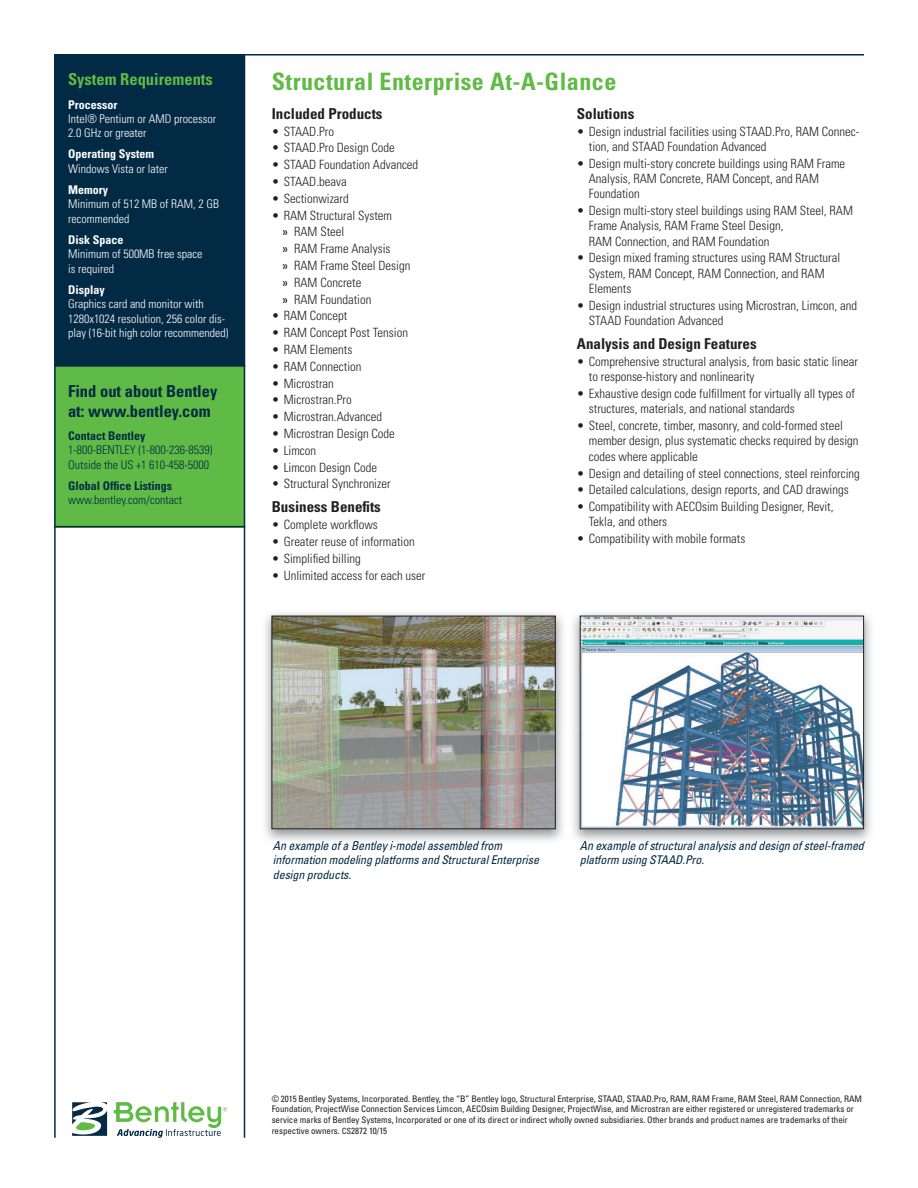
<style>
.page{position:relative;width:918px;height:1188px;background:#fff}
.page>*{position:absolute;margin:0;border:0;box-sizing:border-box;transform-origin:0 0}
.t1{font:700 condensed 24px "Univers";letter-spacing:.02em;color:#60bb46}
.t2{font:700 condensed 16.5px/19.8px "Univers";color:#032a44}
.t3{font:700 condensed 16.5px "Univers";color:#60bb46}
.t4{font:700 condensed 15px "Univers";color:#231f20}
.t5{font:300 condensed 12.75px/15.3px "Univers";color:#231f20}
.t6{font:300 condensed 12px/14.4px "Univers";color:#fff}
.t7{font:italic condensed 12px/14.4px "Univers";letter-spacing:-.01em;color:#032a44}
.t8{font:300 condensed 12px/14.4px "Univers";color:#032a44}
.t9{font:700 condensed 12px "Univers";color:#fff}
.t10{font:700 condensed 12px "Univers";color:#032a44}
.t11{font:condensed 9px/10.8px "Univers";letter-spacing:-.005em;color:#231f20}
.s1{font-weight:400}
.s2{font-size:8.55px}
</style>
<div class="page">
<div style="left:55px;top:195px;width:190px;height:332px;background:#60bb46"></div>
<hr style="left:55px;top:526px;width:190px;height:1px;background:#032a44">
<div style="left:55px;top:54px;width:190px;height:312px;background:#032a44"></div>
<hr style="left:54px;top:365px;width:191px;height:2px;background:#032a44">
<hr style="left:244px;top:54px;width:1px;height:1084px;background:#032a44">
<hr style="left:54px;top:54px;width:2px;height:1084px;background:#032a44">
<hr style="left:56px;top:54px;width:808px;height:2px;background:#032a44">
<img style="left:265px;top:615px;width:298px;height:226px">
<img style="left:272px;top:613px;width:291px;height:117px">
<img style="left:276px;top:841px;width:226px;height:3px">
<img style="left:271px;top:615px;width:285px;height:215px">
<img style="left:573px;top:615px;width:298px;height:226px">
<img style="left:573px;top:613px;width:291px;height:117px">
<img style="left:583px;top:841px;width:282px;height:3px">
<img style="left:579px;top:615px;width:285px;height:215px">
<svg style="left:72px;top:1102px;width:35px;height:34px"></svg>
<svg style="left:114px;top:1102px;width:113px;height:36px"></svg>
<p class="t3" style="left:68px;top:69px;width:146px">System Requirements</p>
<p class="t9" style="left:68px;top:97px;width:51px">Processor</p>
<p class="t6" style="left:68px;top:111px;width:150px">Intel® Pentium or AMD processor<br>2.0 GHz or greater</p>
<p class="t9" style="left:68px;top:147px;width:87px">Operating System</p>
<p class="t6" style="left:68px;top:161px;width:101px">Windows Vista or later</p>
<p class="t9" style="left:68px;top:182px;width:41px">Memory</p>
<p class="t6" style="left:68px;top:197px;width:153px">Minimum of 512 MB of RAM, 2 GB recommended</p>
<p class="t9" style="left:68px;top:232px;width:57px">Disk Space</p>
<p class="t6" style="left:68px;top:247px;width:136px">Minimum of 500MB free space is required</p>
<p class="t9" style="left:68px;top:282px;width:38px">Display</p>
<p class="t6" style="left:68px;top:297px;width:162px">Graphics card and monitor with<br>1280x1024 resolution, 256 color dis&shy;play (16-bit high color recommended)</p>
<p class="t2" style="left:68px;top:381px;width:151px">Find out about Bentley at: www.bentley.com</p>
<p class="t10" style="left:68px;top:428px;width:79px">Contact Bentley</p>
<p class="t8" style="left:68px;top:443px;width:146px">1-800-BENTLEY (1-800-236-8539)<br>Outside the US +1 610-458-5000</p>
<p class="t10" style="left:68px;top:478px;width:105px">Global Office Listings</p>
<p class="t8" style="left:68px;top:493px;width:116px">www.bentley.com/contact</p>
<h1 class="t1" style="left:272px;top:67px;width:346px">Structural Enterprise At-A-Glance</h1>
<p class="t4" style="left:272px;top:104px;width:112px">Included Products</p>
<p class="t5" style="left:272px;top:123px;width:64px">• STAAD.Pro</p>
<p class="t5" style="left:272px;top:140px;width:125px">• STAAD.Pro Design Code</p>
<p class="t5" style="left:272px;top:157px;width:148px">• STAAD Foundation Advanced</p>
<p class="t5" style="left:272px;top:174px;width:77px">• STAAD.beava</p>
<p class="t5" style="left:272px;top:191px;width:79px">• Sectionwizard</p>
<p class="t5" style="left:282px;top:207px;width:130px;line-height:16.8px;text-indent:-10px">• RAM Structural System<br><span class="s1">»</span> RAM Steel<br><span class="s1">»</span> RAM Frame Analysis<br><span class="s1">»</span> RAM Frame Steel Design <span class="s1">»</span> RAM Concrete<br><span class="s1">»</span> RAM Foundation</p>
<p class="t5" style="left:272px;top:308px;width:77px">• RAM Concept</p>
<p class="t5" style="left:272px;top:325px;width:138px">• RAM Concept Post Tension</p>
<p class="t5" style="left:272px;top:342px;width:82px">• RAM Elements</p>
<p class="t5" style="left:272px;top:359px;width:91px">• RAM Connection</p>
<p class="t5" style="left:272px;top:376px;width:64px">• Microstran</p>
<p class="t5" style="left:272px;top:392px;width:81px">• Microstran.Pro</p>
<p class="t5" style="left:272px;top:409px;width:112px">• Microstran.Advanced</p>
<p class="t5" style="left:272px;top:426px;width:125px">• Microstran Design Code</p>
<p class="t5" style="left:272px;top:443px;width:46px">• Limcon</p>
<p class="t5" style="left:272px;top:460px;width:107px">• Limcon Design Code</p>
<p class="t5" style="left:272px;top:476px;width:120px">• Structural Synchronizer</p>
<p class="t4" style="left:272px;top:498px;width:111px">Business Benefits</p>
<p class="t5" style="left:272px;top:517px;width:108px">• Complete workflows</p>
<p class="t5" style="left:272px;top:534px;width:144px">• Greater reuse of information</p>
<p class="t5" style="left:272px;top:551px;width:91px">• Simplified billing</p>
<p class="t5" style="left:272px;top:567px;width:155px">• Unlimited access for each user</p>
<p class="t4" style="left:577px;top:104px;width:59px">Solutions</p>
<p class="t5" style="left:589px;top:123px;width:272px;text-indent:-12px">• Design industrial facilities using STAAD.Pro, RAM Connec&shy;tion, and STAAD Foundation Advanced</p>
<p class="t5" style="left:589px;top:156px;width:258px;text-indent:-12px">• Design multi-story concrete buildings using RAM Frame<br>Analysis, RAM Concrete, RAM Concept, and RAM<br>Foundation</p>
<p class="t5" style="left:589px;top:203px;width:266px;text-indent:-12px">• Design multi-story steel buildings using RAM Steel, RAM<br>Frame Analysis, RAM Frame Steel Design,<br>RAM Connection, and RAM Foundation</p>
<p class="t5" style="left:589px;top:250px;width:253px;text-indent:-12px">• Design mixed framing structures using RAM Structural<br>System, RAM Concept, RAM Connection, and RAM<br>Elements</p>
<p class="t5" style="left:589px;top:298px;width:270px;text-indent:-12px">• Design industrial structures using Microstran, Limcon, and<br>STAAD Foundation Advanced</p>
<p class="t4" style="left:577px;top:335px;width:181px">Analysis and Design Features</p>
<p class="t5" style="left:589px;top:354px;width:271px;text-indent:-12px">• Comprehensive structural analysis, from basic static linear to response-history and nonlinearity</p>
<p class="t5" style="left:589px;top:386px;width:268px;text-indent:-12px">• Exhaustive design code fulfillment for virtually all types of structures, materials, and national standards</p>
<p class="t5" style="left:589px;top:418px;width:271px;text-indent:-12px">• Steel, concrete, timber, masonry, and cold-formed steel member design, plus systematic checks required by design codes where applicable</p>
<p class="t5" style="left:577px;top:465px;width:285px">• Design and detailing of steel connections, steel reinforcing</p>
<p class="t5" style="left:577px;top:482px;width:273px">• Detailed calculations, design reports, and CAD drawings</p>
<p class="t5" style="left:589px;top:499px;width:246px;text-indent:-12px">• Compatibility with AECOsim Building Designer, Revit,<br>Tekla, and others</p>
<p class="t5" style="left:577px;top:531px;width:170px">• Compatibility with mobile formats</p>
<p class="t7" style="left:273px;top:838px;width:268px">An example of a Bentley i-model assembled from information modeling platforms and Structural Enterprise design products.</p>
<p class="t7" style="left:580px;top:838px;width:286px">An example of structural analysis and design of steel-framed platform using STAAD.Pro.</p>
<p class="t11" style="left:272px;top:1093px;width:592px">© 2015 Bentley Systems, Incorporated. Bentley, the “B” Bentley logo, Structural Enterprise, STAAD, STAAD.Pro, RAM, RAM Frame, RAM Steel, RAM Connection, RAM Foundation, ProjectWise Connection Services Limcon, AECOsim Building Designer, ProjectWise, and Microstran are either registered or unregistered trademarks or service marks of Bentley Systems, Incorporated or one of its direct or indirect wholly owned subsidiaries. Other brands and product names are trademarks of their respective owners. <span class="s2">CS</span>2872 10/15</p>
</div>
